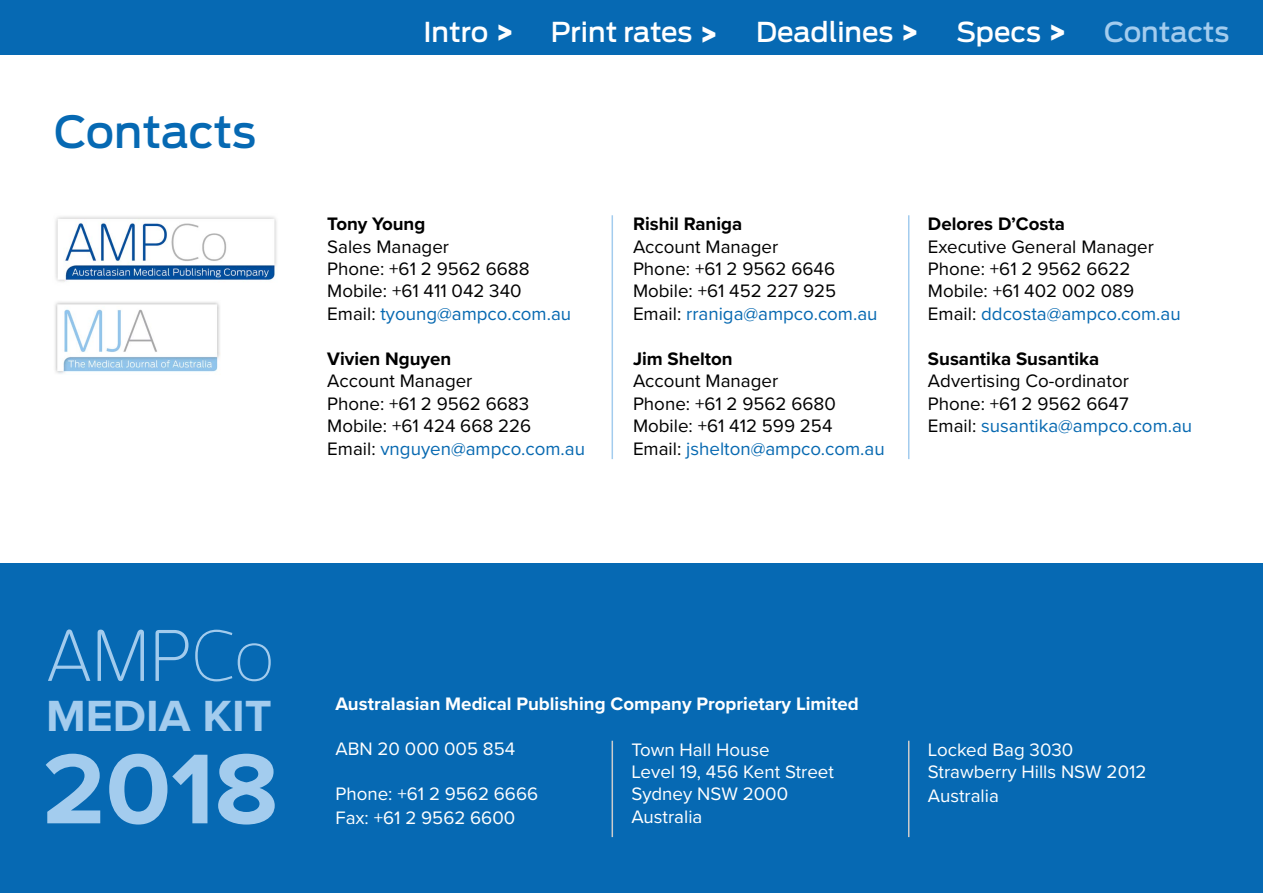
<style>
.page{position:relative;width:1263px;height:893px;background:#fff}
.page>*{position:absolute;margin:0;border:0;box-sizing:border-box;transform-origin:0 0}
.t1{font:700 102.9px "Proxima Nova";color:#a3ccee}
.t2{font:300 68.4px "New June";color:#a2cbed}
.t3{font:700 45.3px "Proxima Nova";color:#a3ccee}
.t4{font:500 43.95px "Antenna";letter-spacing:-.005em;color:#0669b3}
.t5{font:500 27.3px "Antenna";color:#fff}
.t6{font:500 27.3px "Antenna";letter-spacing:-.005em;color:#a3ccee}
.t7{font:18.75px/22.5px "Proxima Nova";color:#000}
.t8{font:18.75px/22.5px "Proxima Nova";color:#fff}
.t9{font:700 18.75px "Proxima Nova";color:#000}
.t10{font:700 18.75px "Proxima Nova";color:#fff}
.s1{font-weight:900}
.s2{color:#0769b1}
.s3{font-family:"New June Fine";font-weight:400}
</style>
<div class="page">
<div style="left:0;top:0;width:1263px;height:54px;background:#0669b3"></div>
<div style="left:0;top:563px;width:1263px;height:330px;background:#0669b3"></div>
<hr style="left:611px;top:741px;width:2px;height:96px;background:#cdcccc">
<hr style="left:908px;top:741px;width:1px;height:96px;background:#cdcccc">
<hr style="left:611px;top:215px;width:2px;height:244px;background:#a3ccee">
<hr style="left:908px;top:215px;width:1px;height:244px;background:#a3ccee">
<img style="left:55px;top:216px;width:222px;height:66px">
<img style="left:55px;top:302px;width:165px;height:72px">
<h3 class="t4" style="left:54px;top:106px;width:204px">Contacts</h3>
<h3 class="t5" style="left:423px;top:16px;width:93px">Intro <span class="s1">&gt;</span></h3>
<h3 class="t5" style="left:551px;top:16px;width:169px">Print rates <span class="s1">&gt;</span></h3>
<h3 class="t5" style="left:756px;top:16px;width:165px">Deadlines <span class="s1">&gt;</span></h3>
<h3 class="t5" style="left:956px;top:16px;width:112px">Specs <span class="s1">&gt;</span></h3>
<h3 class="t6" style="left:1104px;top:16px;width:127px">Contacts</h3>
<p class="t9" style="left:327px;top:210px;width:100px">Tony Young</p>
<p class="t7" style="left:327px;top:234px;width:245px">Sales Manager<br>Phone: +61 2 9562 6688<br>Mobile: +61 411 042 340<br>Email: <span class="s2">tyoung@ampco.com.au</span></p>
<p class="t9" style="left:327px;top:345px;width:126px">Vivien Nguyen</p>
<p class="t7" style="left:327px;top:369px;width:259px">Account Manager<br>Phone: +61 2 9562 6683<br>Mobile: +61 424 668 226<br>Email: <span class="s2">vnguyen@ampco.com.au</span></p>
<p class="t9" style="left:633px;top:210px;width:111px">Rishil Raniga</p>
<p class="t7" style="left:633px;top:234px;width:246px">Account Manager<br>Phone: +61 2 9562 6646<br>Mobile: +61 452 227 925<br>Email: <span class="s2">rraniga@ampco.com.au</span></p>
<p class="t9" style="left:633px;top:345px;width:101px">Jim Shelton</p>
<p class="t7" style="left:633px;top:369px;width:253px">Account Manager<br>Phone: +61 2 9562 6680<br>Mobile: +61 412 599 254<br>Email: <span class="s2">jshelton@ampco.com.au</span></p>
<p class="t9" style="left:928px;top:210px;width:139px">Delores D’Costa</p>
<p class="t7" style="left:928px;top:234px;width:254px">Executive General Manager<br>Phone: +61 2 9562 6622<br>Mobile: +61 402 002 089<br>Email: <span class="s2">ddcosta@ampco.com.au</span></p>
<p class="t9" style="left:928px;top:345px;width:173px">Susantika Susantika</p>
<p class="t7" style="left:928px;top:369px;width:266px">Advertising Co-ordinator<br>Phone: +61 2 9562 6647<br>Email: <span class="s2">susantika@ampco.com.au</span></p>
<h2 class="t2" style="left:47px;top:616px;width:230px">AMP<span class="s3">Co</span></h2>
<h3 class="t3" style="left:46px;top:682px;width:227px">MEDIA KIT</h3>
<h1 class="t1" style="left:42px;top:712px;width:238px">2018</h1>
<p class="t10" style="left:335px;top:690px;width:525px">Australasian Medical Publishing Company Proprietary Limited</p>
<p class="t8" style="left:335px;top:737px;width:181px">ABN 20 000 005 854</p>
<p class="t8" style="left:335px;top:781px;width:204px;line-height:23.9px">Phone: +61 2 9562 6666<br>Fax: +61 2 9562 6600</p>
<p class="t8" style="left:631px;top:737px;width:204px">Town Hall House<br>Level 19, 456 Kent Street<br>Sydney NSW 2000<br>Australia</p>
<p class="t8" style="left:928px;top:737px;width:220px;line-height:23.2px">Locked Bag 3030<br>Strawberry Hills NSW 2012<br>Australia</p>
</div>
